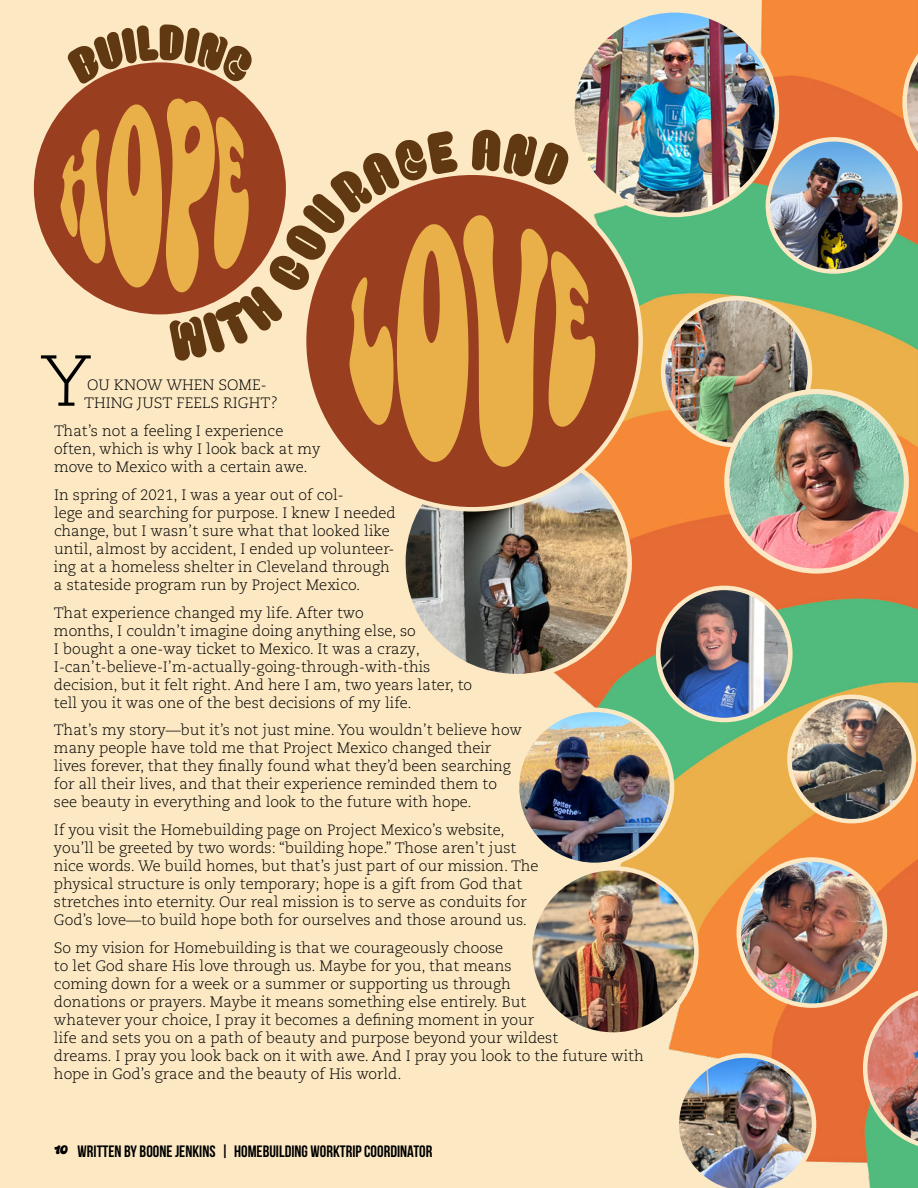
<style>
.page{position:relative;width:918px;height:1188px;background:#fce9c4}
.page>*{position:absolute;margin:0;border:0;box-sizing:border-box;transform-origin:0 0}
.t1{font:300 72px "Caecilia LT Pro 45";color:#000}
.t2{font:16.5px "Bebas Neue";color:#000}
.t3{font:300 15px/18px "Caecilia LT Pro 45";color:#000}
.t4{font:13.5px "Duckie";color:#000}
</style>
<div class="page">
<img style="left:553px;top:0;width:365px;height:1188px">
<img style="left:572px;top:10px;width:205px;height:205px;border-radius:102px">
<img style="left:403px;top:450px;width:227px;height:226px;border-radius:113px">
<img style="left:658px;top:588px;width:132px;height:132px;border-radius:66px">
<div style="left:656px;top:586px;width:137px;height:136px;border:4px solid #fce9c4;border-radius:50%"></div>
<img style="left:517px;top:710px;width:155px;height:155px;border-radius:78px">
<div style="left:515px;top:708px;width:159px;height:159px;border:4px solid #fce9c4;border-radius:50%"></div>
<img style="left:530px;top:868px;width:166px;height:167px;border-radius:83px">
<div style="left:528px;top:866px;width:171px;height:171px;border:4px solid #fce9c4;border-radius:50%"></div>
<div style="left:304px;top:173px;width:337px;height:336px;background:#9a3e20;border-radius:50%"></div>
<div style="left:34px;top:62px;width:252px;height:252px;background:#9a3e20;border-radius:50%"></div>
<svg style="left:67px;top:24px;width:185px;height:60px"></svg>
<img style="left:663px;top:298px;width:147px;height:147px;border-radius:73px">
<div style="left:661px;top:296px;width:151px;height:151px;border:4px solid #fce9c4;border-radius:50%"></div>
<img style="left:789px;top:697px;width:125px;height:124px;border-radius:62px">
<div style="left:787px;top:695px;width:129px;height:128px;border:4px solid #fce9c4;border-radius:50%"></div>
<img style="left:675px;top:1053px;width:141px;height:135px">
<img style="left:768px;top:139px;width:132px;height:133px;border-radius:66px">
<div style="left:766px;top:137px;width:136px;height:137px;border:4px solid #fce9c4;border-radius:50%"></div>
<img style="left:739px;top:860px;width:146px;height:146px;border-radius:73px">
<div style="left:737px;top:857px;width:150px;height:151px;border:4px solid #fce9c4;border-radius:50%"></div>
<img style="left:863px;top:986px;width:55px;height:165px">
<img style="left:727px;top:392px;width:179px;height:179px;border-radius:90px">
<div style="left:724px;top:389px;width:185px;height:185px;border:5px solid #fce9c4;border-radius:50%"></div>
<svg style="left:902px;top:17px;width:16px;height:171px"></svg>
<svg style="left:61px;top:98px;width:534px;height:370px"></svg>
<h1 class="t1" style="left:40px;top:334px;width:52px">Y</h1>
<p class="t3" style="left:84px;top:375px;width:195px">OU KNOW WHEN SOME-<br>THING JUST FEELS RIGHT?</p>
<p class="t3" style="left:54px;top:421px;width:268px">That’s not a feeling I experience often, which is why I look back at my move to Mexico with a certain awe.</p>
<p class="t3" style="left:54px;top:485px;width:343px">In spring of 2021, I was a year out of col-<br>lege and searching for purpose. I knew I needed change, but I wasn’t sure what that looked like until, almost by accident, I ended up volunteer&shy;ing at a homeless shelter in Cleveland through a stateside program run by Project Mexico.</p>
<p class="t3" style="left:54px;top:603px;width:420px">That experience changed my life. After two<br>months, I couldn’t imagine doing anything else, so<br>I bought a one-way ticket to Mexico. It was a crazy, I-can’t-believe-I’m-actually-going-through-with-this decision, but it felt right. And here I am, two years later, to tell you it was one of the best decisions of my life.</p>
<p class="t3" style="left:54px;top:721px;width:469px">That’s my story—but it’s not just mine. You wouldn’t believe how many people have told me that Project Mexico changed their lives forever, that they finally found what they’d been searching for all their lives, and that their experience reminded them to see beauty in everything and look to the future with hope.</p>
<p class="t3" style="left:54px;top:821px;width:486px">If you visit the Homebuilding page on Project Mexico’s website, you’ll be greeted by two words: “building hope.” Those aren’t just nice words. We build homes, but that’s just part of our mission. The physical structure is only temporary; hope is a gift from God that stretches into eternity. Our real mission is to serve as conduits for God’s love—to build hope both for ourselves and those around us.</p>
<p class="t3" style="left:54px;top:939px;width:591px">So my vision for Homebuilding is that we courageously choose<br>to let God share His love through us. Maybe for you, that means<br>coming down for a week or a summer or supporting us through<br>donations or prayers. Maybe it means something else entirely. But<br>whatever your choice, I pray it becomes a defining moment in your<br>life and sets you on a path of beauty and purpose beyond your wildest<br>dreams. I pray you look back on it with awe. And I pray you look to the future with hope in God’s grace and the beauty of His world.</p>
<p class="t4" style="left:54px;top:1142px;width:15px">10</p>
<p class="t2" style="left:78px;top:1142px;width:356px">WRITTEN BY BOONE JENKINS | HOMEBUILDING WORKTRIP COORDINATOR</p>
</div>
